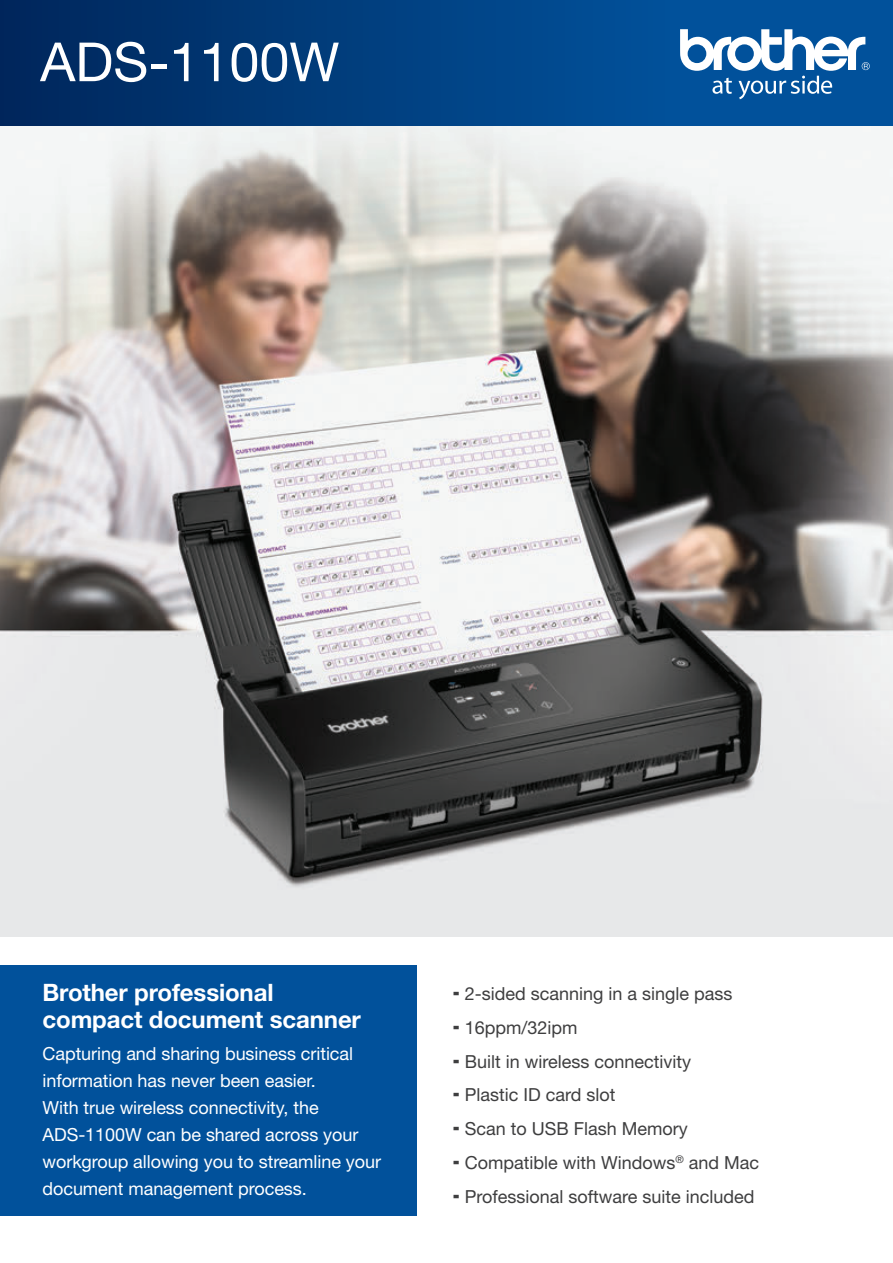
<style>
.page{position:relative;width:893px;height:1263px;background:#fff}
.page>*{position:absolute;margin:0;border:0;box-sizing:border-box;transform-origin:0 0}
.t1{font:54px "Helvetica Neue LT Std";color:#fff}
.t2{font:700 24px/27px "Helvetica Neue";letter-spacing:-.005em;color:#fff}
.t3{font:18px/27px "Helvetica Neue";letter-spacing:-.005em;color:#fff}
.t4{font:18px/33.8px "Helvetica Neue";color:#3e3e3f}
</style>
<div class="page">
<img style="left:0;top:125px;width:893px;height:811px">
<div style="left:0;top:965px;width:416px;height:251px;background:#01519b"></div>
<div style="left:0;top:0;width:681px;height:125px;background:linear-gradient(to right,#00265b,#01529c)"></div>
<div style="left:680px;top:0;width:213px;height:125px;background:#01519b"></div>
<svg style="left:680px;top:29px;width:190px;height:70px"></svg>
<h1 class="t1" style="left:40px;top:30px;width:301px">ADS-1100W</h1>
<h2 class="t2" style="left:43px;top:979px;width:320px">Brother professional compact document scanner</h2>
<p class="t3" style="left:43px;top:1039px;width:340px">Capturing and sharing business critical information has never been easier.<br>With true wireless connectivity, the ADS-1100W can be shared across your workgroup allowing you to streamline your document management process.</p>
<p class="t4" style="left:465px;top:977px;width:296px">2-sided scanning in a single pass<br>16ppm/32ipm<br>Built in wireless connectivity<br>Plastic ID card slot<br>Scan to USB Flash Memory<br>Compatible with Windows<sup>®</sup> and Mac<br>Professional software suite included</p>
</div>
